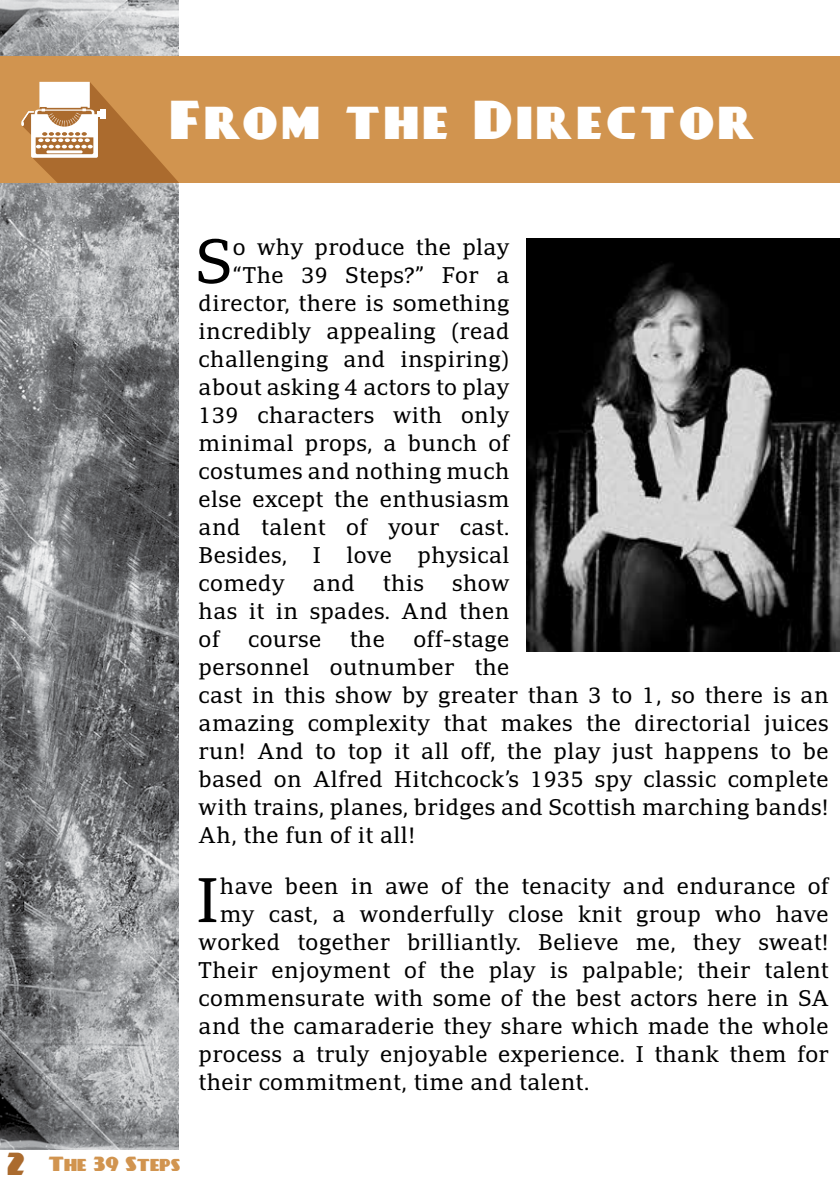
<style>
.page{position:relative;width:840px;height:1191px;background:#fff}
.page>*{position:absolute;margin:0;border:0;box-sizing:border-box;transform-origin:0 0}
.t1{font:60.8px "Adamant BG";color:#000}
.t2{font:48px "Day Poster Black NF";letter-spacing:.08em;color:#fff}
.t3{font:22px/28px "Adamant BG";letter-spacing:.02em;color:#000;text-align:justify}
.t4{font:18px "Day Poster Black NF";color:#d1944f}
.s1{font-size:28px;color:#ab6b2e}
</style>
<div class="page">
<img style="left:1px;top:0;width:178px;height:1149px">
<div style="left:0;top:57px;width:839px;height:126px;background:#d1944f"></div>
<svg style="left:21px;top:82px;width:158px;height:101px"></svg>
<img style="left:526px;top:239px;width:313px;height:412px">
<h2 class="t2" style="left:170px;top:90px;width:586px">From the Director</h2>
<h1 class="t1" style="left:196px;top:226px;width:37px">S</h1>
<p class="t3" style="left:233px;top:233px;width:278px">o why produce the play</p>
<p class="t3" style="left:233px;top:261px;width:278px">“The 39 Steps?” For a</p>
<p class="t3" style="left:198px;top:289px;width:312px">director, there is something</p>
<p class="t3" style="left:198px;top:317px;width:312px">incredibly appealing (read</p>
<p class="t3" style="left:198px;top:345px;width:312px">challenging and inspiring)</p>
<p class="t3" style="left:198px;top:373px;width:312px">about asking 4 actors to play</p>
<p class="t3" style="left:198px;top:401px;width:312px">139 characters with only</p>
<p class="t3" style="left:198px;top:429px;width:312px">minimal props, a bunch of</p>
<p class="t3" style="left:198px;top:457px;width:312px">costumes and nothing much</p>
<p class="t3" style="left:198px;top:485px;width:312px">else except the enthusiasm</p>
<p class="t3" style="left:198px;top:513px;width:312px">and talent of your cast.</p>
<p class="t3" style="left:198px;top:541px;width:312px">Besides, I love physical</p>
<p class="t3" style="left:198px;top:569px;width:87px">comedy</p>
<p class="t3" style="left:313px;top:569px;width:43px">and</p>
<p class="t3" style="left:383px;top:569px;width:42px">this</p>
<p class="t3" style="left:198px;top:569px;width:312px;text-indent:253px">show has it in spades. And then of</p>
<p class="t3" style="left:248px;top:625px;width:75px">course</p>
<p class="t3" style="left:349px;top:625px;width:36px">the</p>
<p class="t3" style="left:198px;top:625px;width:631px;text-align:left;text-indent:214px">off-stage<br>personnel outnumber the<br>cast in this show by greater than 3 to 1, so there is an amazing complexity that makes the directorial juices run! And to top it all off, the play just happens to be based on Alfred Hitchcock’s 1935 spy classic complete with trains, planes, bridges and Scottish marching bands!<br>Ah, the fun of it all!</p>
<h1 class="t1" style="left:196px;top:864px;width:24px">I</h1>
<p class="t3" style="left:220px;top:872px;width:610px">have been in awe of the tenacity and endurance of</p>
<p class="t3" style="left:220px;top:900px;width:610px">my cast, a wonderfully close knit group who have</p>
<p class="t3" style="left:198px;top:928px;width:631px">worked together brilliantly. Believe me, they sweat!</p>
<p class="t3" style="left:198px;top:956px;width:631px">Their enjoyment of the play is palpable; their talent</p>
<p class="t3" style="left:198px;top:984px;width:631px">commensurate with some of the best actors here in SA</p>
<p class="t3" style="left:198px;top:1012px;width:631px">and the camaraderie they share which made the whole</p>
<p class="t3" style="left:198px;top:1040px;width:631px">process a truly enjoyable experience. I thank them for</p>
<p class="t3" style="left:198px;top:1068px;width:392px">their commitment, time and talent.</p>
<p class="t4" style="left:7px;top:1152px;width:174px"><span class="s1">2</span> The 39 Steps</p>
</div>
